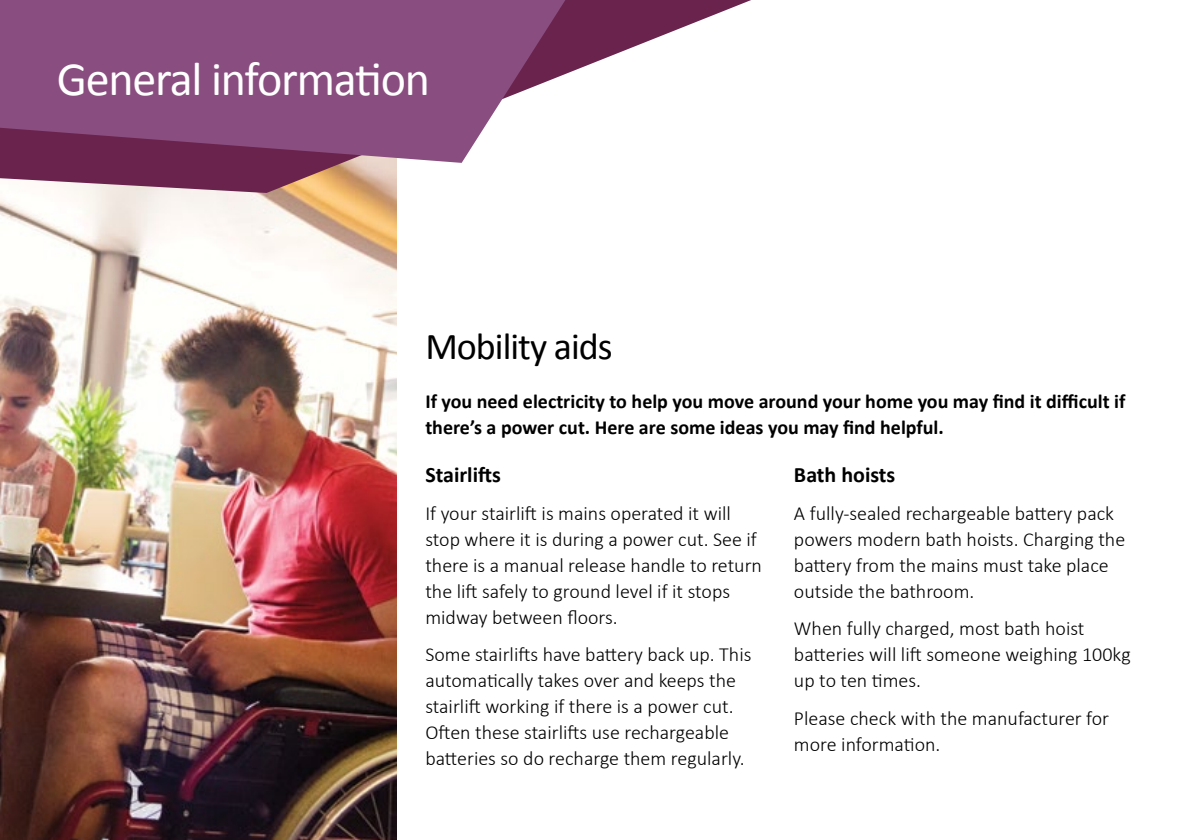
<style>
.page{position:relative;width:1191px;height:840px;background:#fff}
.page>*{position:absolute;margin:0;border:0;box-sizing:border-box;transform-origin:0 0}
.t1{font:48px "Calibri";letter-spacing:-.025em;color:#fff}
.t2{font:38px "Calibri";letter-spacing:-.025em;color:#000}
.t3{font:700 22px "Calibri";color:#000}
.t4{font:300 20px/26px "Calibri";color:#000}
.t5{font:700 20px/26px "Calibri";color:#000}
</style>
<div class="page">
<img style="left:0;top:193px;width:397px;height:646px">
<svg style="left:0;top:0;width:751px;height:193px"></svg>
<svg style="left:0;top:0;width:565px;height:163px;background:#8d5582"></svg>
<h1 class="t1" style="left:57px;top:49px;width:375px">General information</h1>
<h2 class="t2" style="left:425px;top:322px;width:189px">Mobility aids</h2>
<p class="t5" style="left:425px;top:388px;width:701px">If you need electricity to help you move around your home you may find it difficult if there’s a power cut. Here are some ideas you may find helpful.</p>
<p class="t3" style="left:425px;top:460px;width:77px">Stairlifts</p>
<p class="t4" style="left:425px;top:499px;width:338px">If your stairlift is mains operated it will stop where it is during a power cut. See if there is a manual release handle to return the lift safely to ground level if it stops midway between floors.</p>
<p class="t4" style="left:425px;top:640px;width:328px">Some stairlifts have battery back up. This automatically takes over and keeps the stairlift working if there is a power cut.<br>Often these stairlifts use rechargeable batteries so do recharge them regularly.</p>
<p class="t3" style="left:794px;top:460px;width:103px">Bath hoists</p>
<p class="t4" style="left:794px;top:499px;width:333px">A fully-sealed rechargeable battery pack powers modern bath hoists. Charging the battery from the mains must take place outside the bathroom.</p>
<p class="t4" style="left:794px;top:614px;width:338px">When fully charged, most bath hoist batteries will lift someone weighing 100kg up to ten times.</p>
<p class="t4" style="left:794px;top:703px;width:317px">Please check with the manufacturer for more information.</p>
</div>
